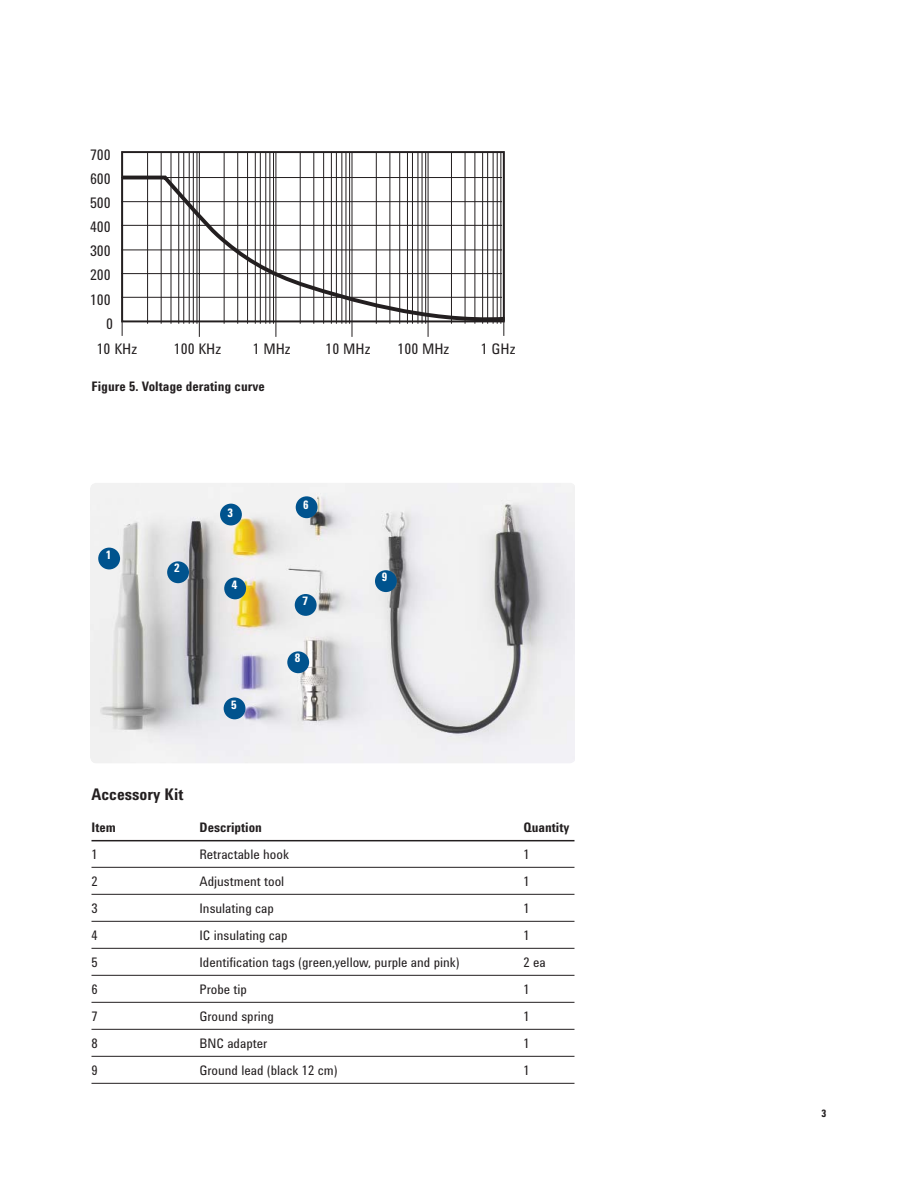
<style>
.page{position:relative;width:918px;height:1188px;background:#fff}
.page>*{position:absolute;margin:0;border:0;box-sizing:border-box;transform-origin:0 0}
.t1{font:700 16.5px "Agilent Condensed CFF";color:#231f20}
.t2{font:15px/24.2px "Agilent Condensed CFF";color:#231f20}
.t3{font:13.5px "Agilent Condensed CFF";color:#231f20}
.t4{font:700 13.5px "Agilent Condensed CFF";color:#231f20}
.t5{font:700 12px "Agilent Condensed CFF";color:#fff}
.t6{font:700 10.5px "Agilent Condensed CFF";color:#231f20}
</style>
<div class="page">
<hr style="left:199px;top:153px;width:1px;height:184px;background:#231f20">
<hr style="left:147px;top:153px;width:1px;height:171px;background:#231f20">
<hr style="left:161px;top:153px;width:1px;height:171px;background:#231f20">
<hr style="left:171px;top:153px;width:1px;height:171px;background:#231f20">
<hr style="left:178px;top:153px;width:1px;height:171px;background:#231f20">
<hr style="left:183px;top:153px;width:1px;height:171px;background:#231f20">
<hr style="left:189px;top:153px;width:1px;height:171px;background:#231f20">
<hr style="left:193px;top:153px;width:1px;height:171px;background:#231f20">
<hr style="left:197px;top:153px;width:1px;height:171px;background:#231f20">
<hr style="left:275px;top:153px;width:1px;height:184px;background:#231f20">
<hr style="left:224px;top:153px;width:1px;height:171px;background:#231f20">
<hr style="left:237px;top:153px;width:1px;height:171px;background:#231f20">
<hr style="left:247px;top:153px;width:1px;height:171px;background:#231f20">
<hr style="left:255px;top:153px;width:1px;height:171px;background:#231f20">
<hr style="left:260px;top:153px;width:1px;height:171px;background:#231f20">
<hr style="left:265px;top:153px;width:1px;height:171px;background:#231f20">
<hr style="left:270px;top:153px;width:1px;height:171px;background:#231f20">
<hr style="left:273px;top:153px;width:1px;height:171px;background:#231f20">
<hr style="left:352px;top:153px;width:1px;height:184px;background:#231f20">
<hr style="left:300px;top:153px;width:1px;height:171px;background:#231f20">
<hr style="left:313px;top:153px;width:1px;height:171px;background:#231f20">
<hr style="left:323px;top:153px;width:1px;height:171px;background:#231f20">
<hr style="left:331px;top:153px;width:1px;height:171px;background:#231f20">
<hr style="left:336px;top:153px;width:1px;height:171px;background:#231f20">
<hr style="left:341px;top:153px;width:1px;height:171px;background:#231f20">
<hr style="left:346px;top:153px;width:1px;height:171px;background:#231f20">
<hr style="left:349px;top:153px;width:1px;height:171px;background:#231f20">
<hr style="left:428px;top:153px;width:1px;height:184px;background:#231f20">
<hr style="left:376px;top:153px;width:1px;height:171px;background:#231f20">
<hr style="left:390px;top:153px;width:1px;height:171px;background:#231f20">
<hr style="left:399px;top:153px;width:1px;height:171px;background:#231f20">
<hr style="left:407px;top:153px;width:1px;height:171px;background:#231f20">
<hr style="left:412px;top:153px;width:1px;height:171px;background:#231f20">
<hr style="left:418px;top:153px;width:1px;height:171px;background:#231f20">
<hr style="left:422px;top:153px;width:1px;height:171px;background:#231f20">
<hr style="left:425px;top:153px;width:1px;height:171px;background:#231f20">
<hr style="left:451px;top:153px;width:1px;height:171px;background:#231f20">
<hr style="left:465px;top:153px;width:1px;height:171px;background:#231f20">
<hr style="left:475px;top:153px;width:1px;height:171px;background:#231f20">
<hr style="left:482px;top:153px;width:1px;height:171px;background:#231f20">
<hr style="left:487px;top:153px;width:1px;height:171px;background:#231f20">
<hr style="left:493px;top:153px;width:1px;height:171px;background:#231f20">
<hr style="left:497px;top:153px;width:1px;height:171px;background:#231f20">
<hr style="left:500px;top:153px;width:1px;height:171px;background:#231f20">
<svg style="left:121px;top:174px;width:384px;height:149px"></svg>
<hr style="left:122px;top:152px;width:1px;height:184px;background:#231f20">
<hr style="left:503px;top:152px;width:1px;height:184px;background:#231f20">
<hr style="left:92px;top:840px;width:482px;height:1px;background:#231f20">
<hr style="left:92px;top:867px;width:482px;height:1px;background:#231f20">
<hr style="left:92px;top:894px;width:482px;height:1px;background:#231f20">
<hr style="left:92px;top:921px;width:482px;height:1px;background:#231f20">
<hr style="left:92px;top:948px;width:482px;height:1px;background:#231f20">
<hr style="left:92px;top:975px;width:482px;height:1px;background:#231f20">
<hr style="left:92px;top:1002px;width:482px;height:1px;background:#231f20">
<hr style="left:92px;top:1029px;width:482px;height:1px;background:#231f20">
<hr style="left:92px;top:1056px;width:482px;height:1px;background:#231f20">
<hr style="left:92px;top:1083px;width:482px;height:1px;background:#231f20">
<img style="left:90px;top:483px;width:484px;height:280px">
<div style="left:98px;top:548px;width:22px;height:21px;background:#00538e;border-radius:50%"></div>
<div style="left:167px;top:561px;width:22px;height:22px;background:#00538e;border-radius:50%"></div>
<div style="left:220px;top:504px;width:22px;height:21px;background:#00538e;border-radius:50%"></div>
<div style="left:224px;top:578px;width:22px;height:21px;background:#00538e;border-radius:50%"></div>
<div style="left:224px;top:698px;width:21px;height:21px;background:#00538e;border-radius:50%"></div>
<div style="left:296px;top:496px;width:22px;height:22px;background:#00538e;border-radius:50%"></div>
<div style="left:295px;top:594px;width:22px;height:22px;background:#00538e;border-radius:50%"></div>
<div style="left:287px;top:651px;width:22px;height:22px;background:#00538e;border-radius:50%"></div>
<div style="left:375px;top:570px;width:22px;height:22px;background:#00538e;border-radius:50%"></div>
<p class="t2" style="left:90px;top:144px;width:22px">700<br>600</p>
<p class="t2" style="left:90px;top:217px;width:22px">400</p>
<p class="t2" style="left:90px;top:192px;width:22px">500</p>
<p class="t2" style="left:90px;top:241px;width:22px">300</p>
<p class="t2" style="left:90px;top:265px;width:22px">200</p>
<p class="t2" style="left:90px;top:289px;width:22px">100</p>
<p class="t2" style="left:106px;top:313px;width:8px">0</p>
<p class="t2" style="left:97px;top:339px;width:42px">10 KHz</p>
<p class="t2" style="left:174px;top:339px;width:49px">100 KHz</p>
<p class="t2" style="left:253px;top:339px;width:39px">1 MHz</p>
<p class="t2" style="left:326px;top:339px;width:46px">10 MHz</p>
<p class="t2" style="left:398px;top:339px;width:53px">100 MHz</p>
<p class="t2" style="left:481px;top:339px;width:36px">1 GHz</p>
<p class="t4" style="left:92px;top:382px;width:175px">Figure 5. Voltage derating curve</p>
<p class="t5" style="left:106px;top:550px;width:7px">1</p>
<p class="t5" style="left:174px;top:564px;width:7px">2</p>
<p class="t5" style="left:227px;top:508px;width:7px">3</p>
<p class="t5" style="left:232px;top:580px;width:7px">4</p>
<p class="t5" style="left:231px;top:700px;width:7px">5</p>
<p class="t5" style="left:303px;top:501px;width:7px">6</p>
<p class="t5" style="left:302px;top:597px;width:7px">7</p>
<p class="t5" style="left:295px;top:654px;width:7px">8</p>
<p class="t5" style="left:382px;top:573px;width:7px">9</p>
<p class="t1" style="left:92px;top:788px;width:93px">Accessory Kit</p>
<p class="t4" style="left:92px;top:822px;width:26px">Item</p>
<p class="t4" style="left:200px;top:822px;width:64px">Description</p>
<p class="t4" style="left:524px;top:822px;width:47px">Quantity</p>
<p class="t3" style="left:92px;top:849px;width:8px">1</p>
<p class="t3" style="left:200px;top:849px;width:91px">Retractable hook</p>
<p class="t3" style="left:524px;top:849px;width:8px">1</p>
<p class="t3" style="left:92px;top:876px;width:8px">2</p>
<p class="t3" style="left:200px;top:876px;width:86px">Adjustment tool</p>
<p class="t3" style="left:524px;top:876px;width:8px">1</p>
<p class="t3" style="left:92px;top:903px;width:8px">3</p>
<p class="t3" style="left:200px;top:903px;width:76px">Insulating cap</p>
<p class="t3" style="left:524px;top:903px;width:8px">1</p>
<p class="t3" style="left:92px;top:930px;width:8px">4</p>
<p class="t3" style="left:200px;top:930px;width:90px">IC insulating cap</p>
<p class="t3" style="left:524px;top:930px;width:8px">1</p>
<p class="t3" style="left:92px;top:957px;width:8px">5</p>
<p class="t3" style="left:200px;top:957px;width:262px">Identification tags (green,yellow, purple and pink)</p>
<p class="t3" style="left:524px;top:957px;width:24px">2 ea</p>
<p class="t3" style="left:92px;top:984px;width:8px">6</p>
<p class="t3" style="left:200px;top:984px;width:49px">Probe tip</p>
<p class="t3" style="left:524px;top:984px;width:8px">1</p>
<p class="t3" style="left:92px;top:1011px;width:8px">7</p>
<p class="t3" style="left:200px;top:1011px;width:76px">Ground spring</p>
<p class="t3" style="left:524px;top:1011px;width:8px">1</p>
<p class="t3" style="left:92px;top:1038px;width:8px">8</p>
<p class="t3" style="left:200px;top:1038px;width:69px">BNC adapter</p>
<p class="t3" style="left:524px;top:1038px;width:8px">1</p>
<p class="t3" style="left:92px;top:1065px;width:8px">9</p>
<p class="t3" style="left:200px;top:1065px;width:140px">Ground lead (black 12 cm)</p>
<p class="t3" style="left:524px;top:1065px;width:8px">1</p>
<p class="t6" style="left:822px;top:1110px;width:6px">3</p>
</div>
